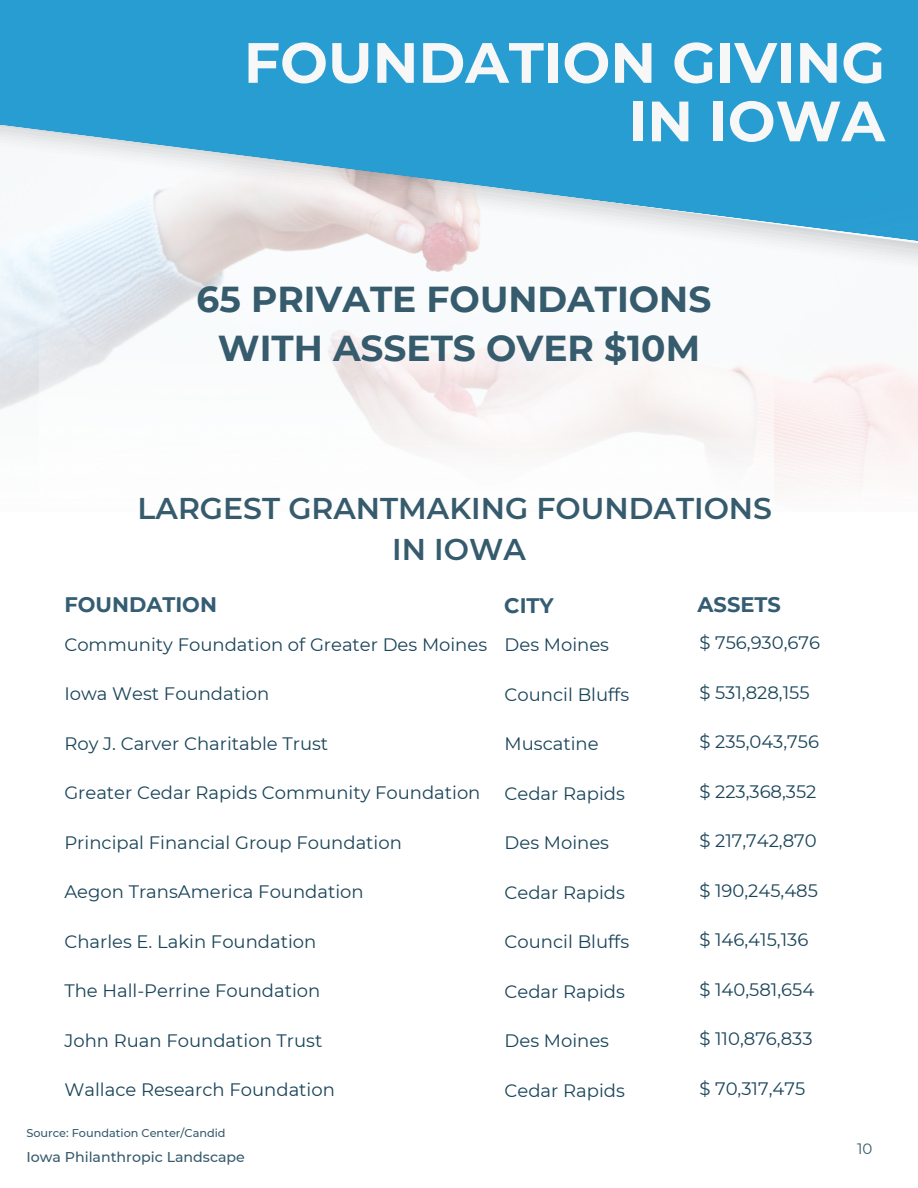
<style>
.page{position:relative;width:918px;height:1188px;background:#fff}
.page>*{position:absolute;margin:0;border:0;box-sizing:border-box;transform-origin:0 0}
.t1{font:700 56.7px/58.5px "Montserrat";color:#f7f7f7;text-align:right}
.t2{font:700 36px "Montserrat";color:#365b6d}
.t3{font:600 30px "Montserrat";color:#365b6d}
.t4{font:700 21px "Montserrat";color:#345c72}
.t5{font:18px "Montserrat";color:#1a4459}
.t6{font:15px "Montserrat";color:#365b6d}
.t7{font:500 14.25px "Montserrat";color:#365b6d}
.t8{font:500 11.25px "Montserrat";color:#365b6d}
</style>
<div class="page">
<svg style="left:0;top:0;width:918px;height:187px;background:#39a4d4"></svg>
<img style="left:0;top:187px;width:918px;height:250px">
<p class="t1" style="left:244px;top:33px;width:643px">FOUNDATION GIVING<br>IN IOWA</p>
<p class="t2" style="left:196px;top:277px;width:516px">65 PRIVATE FOUNDATIONS</p>
<p class="t2" style="left:218px;top:327px;width:484px">WITH ASSETS OVER $10M</p>
<p class="t3" style="left:138px;top:490px;width:636px">LARGEST GRANTMAKING FOUNDATIONS</p>
<p class="t3" style="left:392px;top:531px;width:135px">IN IOWA</p>
<p class="t4" style="left:64px;top:591px;width:154px">FOUNDATION</p>
<p class="t4" style="left:504px;top:593px;width:51px">CITY</p>
<p class="t4" style="left:698px;top:592px;width:85px">ASSETS</p>
<p class="t5" style="left:64px;top:634px;width:424px">Community Foundation of Greater Des Moines</p>
<p class="t5" style="left:64px;top:683px;width:207px">Iowa West Foundation</p>
<p class="t5" style="left:64px;top:733px;width:265px">Roy J. Carver Charitable Trust</p>
<p class="t5" style="left:64px;top:782px;width:418px">Greater Cedar Rapids Community Foundation</p>
<p class="t5" style="left:64px;top:832px;width:339px">Principal Financial Group Foundation</p>
<p class="t5" style="left:64px;top:881px;width:301px">Aegon TransAmerica Foundation</p>
<p class="t5" style="left:64px;top:931px;width:253px">Charles E. Lakin Foundation</p>
<p class="t5" style="left:64px;top:980px;width:257px">The Hall-Perrine Foundation</p>
<p class="t5" style="left:64px;top:1030px;width:259px">John Ruan Foundation Trust</p>
<p class="t5" style="left:64px;top:1079px;width:272px">Wallace Research Foundation</p>
<p class="t8" style="left:26px;top:1126px;width:201px">Source: Foundation Center/Candid</p>
<p class="t7" style="left:26px;top:1148px;width:220px">Iowa Philanthropic Landscape</p>
<p class="t5" style="left:505px;top:634px;width:106px">Des Moines</p>
<p class="t5" style="left:505px;top:684px;width:126px">Council Bluffs</p>
<p class="t5" style="left:505px;top:733px;width:96px">Muscatine</p>
<p class="t5" style="left:505px;top:783px;width:122px">Cedar Rapids</p>
<p class="t5" style="left:505px;top:832px;width:106px">Des Moines</p>
<p class="t5" style="left:505px;top:882px;width:122px">Cedar Rapids</p>
<p class="t5" style="left:505px;top:931px;width:126px">Council Bluffs</p>
<p class="t5" style="left:505px;top:981px;width:122px">Cedar Rapids</p>
<p class="t5" style="left:505px;top:1030px;width:106px">Des Moines</p>
<p class="t5" style="left:505px;top:1080px;width:122px">Cedar Rapids</p>
<p class="t5" style="left:699px;top:632px;width:122px">$ 756,930,676</p>
<p class="t5" style="left:699px;top:681px;width:112px">$ 531,828,155</p>
<p class="t5" style="left:699px;top:731px;width:121px">$ 235,043,756</p>
<p class="t5" style="left:699px;top:780px;width:119px">$ 223,368,352</p>
<p class="t5" style="left:699px;top:830px;width:119px">$ 217,742,870</p>
<p class="t5" style="left:699px;top:879px;width:120px">$ 190,245,485</p>
<p class="t5" style="left:699px;top:929px;width:110px">$ 146,415,136</p>
<p class="t5" style="left:699px;top:978px;width:116px">$ 140,581,654</p>
<p class="t5" style="left:699px;top:1028px;width:115px">$ 110,876,833</p>
<p class="t5" style="left:699px;top:1077px;width:107px">$ 70,317,475</p>
<p class="t6" style="left:857px;top:1140px;width:17px">10</p>
</div>
